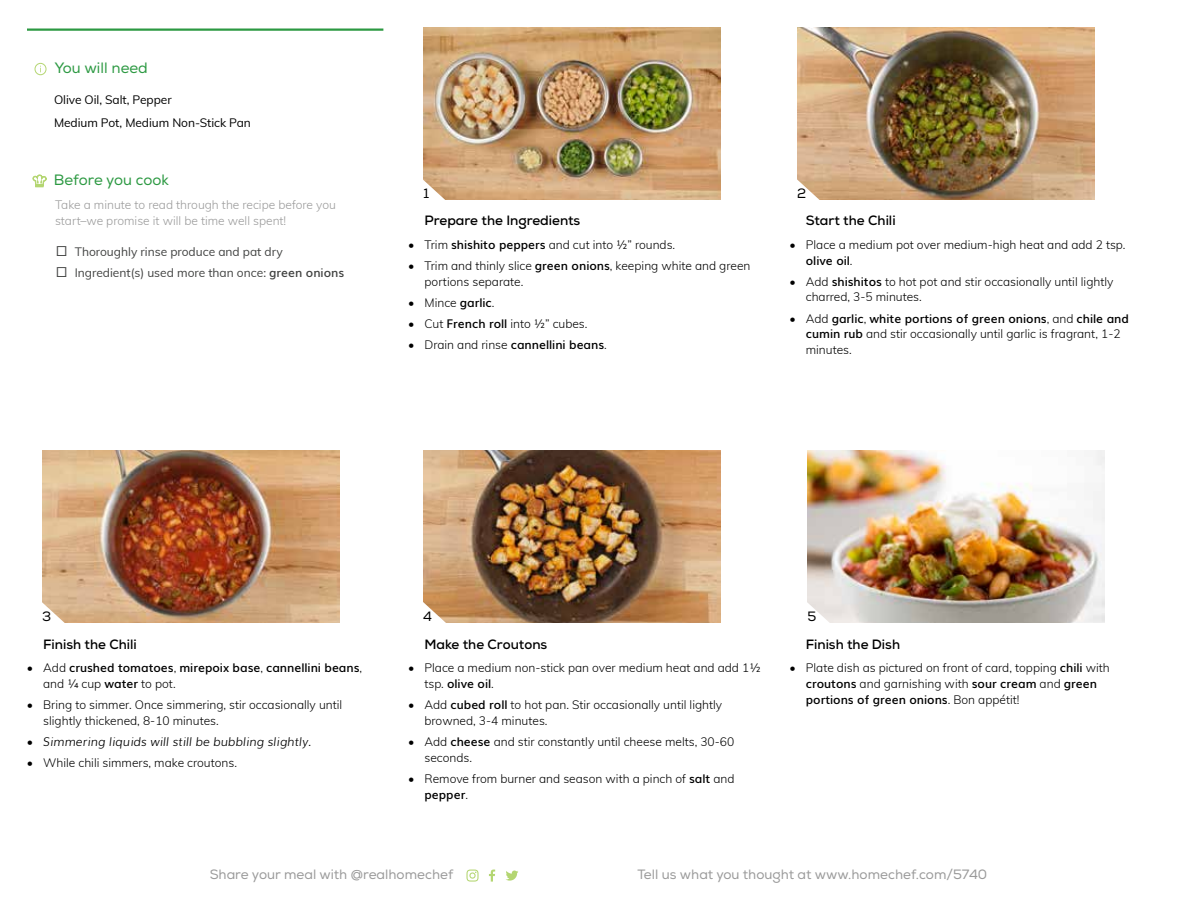
<style>
.page{position:relative;width:1188px;height:918px;background:#fff}
.page>*{position:absolute;margin:0;border:0;box-sizing:border-box;transform-origin:0 0}
.t1{font:15px "Nexa";color:#2c9942}
.t2{font:700 13.5px "Nexa";color:#000}
.t3{font:13.5px "Nexa";color:#9a9a9a}
.t4{font:13.5px "Nexa";color:#000}
.t5{font:300 12px/15.8px "Muli";color:#000}
.t6{font:300 12px/16.5px "Muli";color:#9a9a9a}
.t7{font:12px/21px "Muli";color:#414241}
.t8{font:600 12px/15.8px "Muli";color:#000}
.t9{font:12px/23.2px "Muli";letter-spacing:-.005em;color:#000}
.t10{font:italic 300 12px "Muli";color:#000}
.s1{font-weight:600}
.s2{font-weight:300}
.s3{font-style:normal}
</style>
<div class="page">
<img style="left:42px;top:450px;width:297px;height:173px">
<img style="left:423px;top:450px;width:297px;height:173px">
<img style="left:423px;top:27px;width:297px;height:173px">
<img style="left:808px;top:450px;width:297px;height:173px">
<img style="left:797px;top:27px;width:297px;height:173px">
<svg style="left:423px;top:178px;width:24px;height:22px"></svg>
<svg style="left:797px;top:178px;width:24px;height:22px"></svg>
<svg style="left:42px;top:601px;width:24px;height:22px"></svg>
<svg style="left:423px;top:601px;width:24px;height:22px"></svg>
<svg style="left:807px;top:601px;width:24px;height:22px"></svg>
<hr style="left:27px;top:28px;width:356px;height:3px;background:#2c9942">
<div style="left:35px;top:63px;width:11px;height:12px;border:1px solid #b4d672;border-radius:50%"></div>
<svg style="left:33px;top:175px;width:14px;height:12px"></svg>
<svg style="left:489px;top:870px;width:6px;height:12px"></svg>
<svg style="left:466px;top:870px;width:13px;height:12px"></svg>
<svg style="left:506px;top:871px;width:12px;height:10px"></svg>
<p class="t1" style="left:55px;top:59px;width:95px">You will need</p>
<p class="t9" style="left:54px;top:87px;width:198px">Olive Oil, Salt, Pepper<br>Medium Pot, Medium Non-Stick Pan</p>
<p class="t1" style="left:54px;top:171px;width:117px">Before you cook</p>
<p class="t6" style="left:55px;top:196px;width:282px">Take a minute to read through the recipe before you start–we promise it will be time well spent!</p>
<p class="t7" style="left:75px;top:241px;width:271px">Thoroughly rinse produce and pat dry<br>Ingredient(s) used more than once: <span class="s1">green onions</span></p>
<p class="t4" style="left:423px;top:185px;width:7px">1</p>
<p class="t2" style="left:425px;top:212px;width:157px">Prepare the Ingredients</p>
<p class="t5" style="left:408px;top:236px;width:268px">• Trim <span class="s1">shishito peppers</span> and cut into ½” rounds.</p>
<p class="t5" style="left:425px;top:257px;width:327px;text-indent:-16px">• Trim and thinly slice <span class="s1">green onions</span>, keeping white and green portions separate.</p>
<p class="t5" style="left:408px;top:294px;width:88px">• Mince <span class="s1">garlic</span>.</p>
<p class="t5" style="left:408px;top:315px;width:181px">• Cut <span class="s1">French roll</span> into ½” cubes.</p>
<p class="t5" style="left:408px;top:336px;width:200px">• Drain and rinse <span class="s1">cannellini beans</span>.</p>
<p class="t4" style="left:797px;top:185px;width:11px">2</p>
<p class="t2" style="left:806px;top:212px;width:91px">Start the Chili</p>
<p class="t5" style="left:806px;top:236px;width:321px;text-indent:-16px">• Place a medium pot over medium-high heat and add 2 tsp. <span class="s1">olive oil</span>.</p>
<p class="t5" style="left:806px;top:273px;width:309px;text-indent:-16px">• Add <span class="s1">shishitos</span> to hot pot and stir occasionally until lightly charred, 3-5 minutes.</p>
<p class="t5" style="left:806px;top:310px;width:325px;text-indent:-16px">• Add <span class="s1">garlic</span>, <span class="s1">white portions of green onions</span>, and <span class="s1">chile and cumin rub</span> and stir occasionally until garlic is fragrant, 1-2 minutes.</p>
<p class="t4" style="left:42px;top:608px;width:11px">3</p>
<p class="t4" style="left:423px;top:608px;width:10px">4</p>
<p class="t4" style="left:808px;top:608px;width:10px">5</p>
<p class="t2" style="left:43px;top:636px;width:95px">Finish the Chili</p>
<p class="t8" style="left:43px;top:659px;width:320px;text-indent:-16px"><span class="s2">• Add</span> crushed tomatoes<span class="s2">,</span> mirepoix base<span class="s2">,</span> cannellini beans<span class="s2">, and ¼ cup</span> water <span class="s2">to pot.</span></p>
<p class="t5" style="left:43px;top:696px;width:301px;text-indent:-16px">• Bring to simmer. Once simmering, stir occasionally until slightly thickened, 8-10 minutes.</p>
<p class="t10" style="left:27px;top:732px;width:286px"><span class="s3">•</span> Simmering liquids will still be bubbling slightly.</p>
<p class="t5" style="left:27px;top:754px;width:212px">• While chili simmers, make croutons.</p>
<p class="t2" style="left:424px;top:635px;width:124px">Make the Croutons</p>
<p class="t5" style="left:424px;top:659px;width:337px;text-indent:-16px">• Place a medium non-stick pan over medium heat and add 1½ tsp. <span class="s1">olive oil</span>.</p>
<p class="t5" style="left:424px;top:696px;width:299px;text-indent:-16px">• Add <span class="s1">cubed roll</span> to hot pan. Stir occasionally until lightly browned, 3-4 minutes.</p>
<p class="t5" style="left:424px;top:733px;width:311px;text-indent:-16px">• Add <span class="s1">cheese</span> and stir constantly until cheese melts, 30-60 seconds.</p>
<p class="t5" style="left:424px;top:770px;width:312px;text-indent:-16px">• Remove from burner and season with a pinch of <span class="s1">salt</span> and <span class="s1">pepper</span>.</p>
<p class="t2" style="left:806px;top:635px;width:96px">Finish the Dish</p>
<p class="t5" style="left:806px;top:659px;width:306px;text-indent:-16px">• Plate dish as pictured on front of card, topping <span class="s1">chili</span> with <span class="s1">croutons</span> and garnishing with <span class="s1">sour cream</span> and <span class="s1">green portions of green onions</span>. Bon appétit!</p>
<p class="t3" style="left:210px;top:867px;width:245px">Share your meal with @realhomechef</p>
<p class="t3" style="left:638px;top:867px;width:351px">Tell us what you thought at www.homechef.com/5740</p>
</div>
